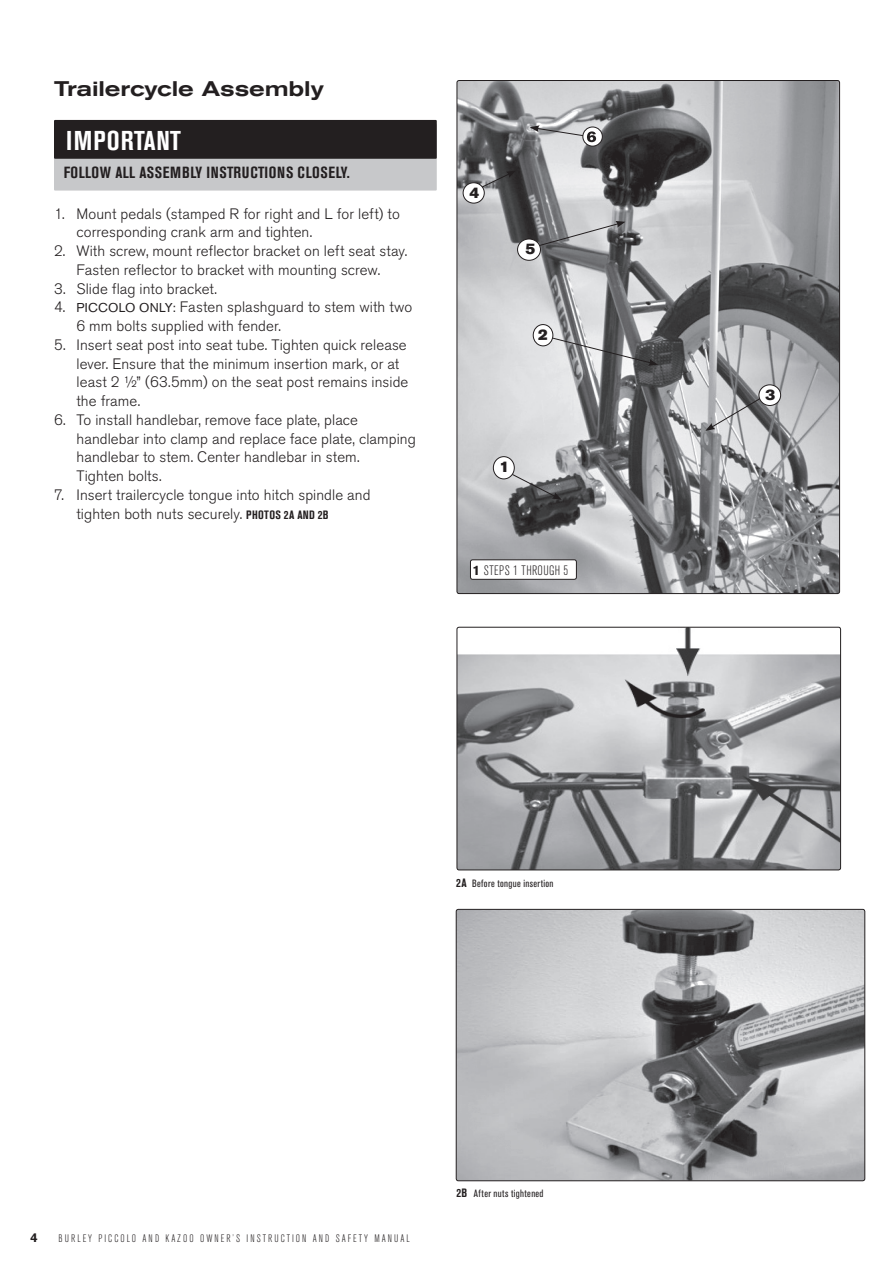
<style>
.page{position:relative;width:893px;height:1263px;background:#fff}
.page>*{position:absolute;margin:0;border:0;box-sizing:border-box;transform-origin:0 0}
.t1{font:700 condensed 27px "Akzidenz Grotesk BE";letter-spacing:.03em;color:#fff}
.t2{font:500 expanded 21px "Akzidenz Grotesk BE";letter-spacing:-.005em;color:#231f20}
.t3{font:700 condensed 16.05px "Akzidenz Grotesk BE";letter-spacing:.04em;color:#231f20}
.t4{font:300 15px/18.8px "Akzidenz Grotesk BE";letter-spacing:.005em;color:#231f20}
.t5{font:15px "Akzidenz Grotesk BE Super";color:#231f20}
.t6{font:300 condensed 13.5px "Akzidenz Grotesk BE";letter-spacing:.03em;color:#231f20}
.t7{font:700 condensed 12px "Akzidenz Grotesk BE";color:#231f20}
.t8{font:300 condensed 10.8px "Akzidenz Grotesk BE";letter-spacing:.18em;color:#231f20}
.t9{font:condensed 10.5px "Akzidenz Grotesk BE";letter-spacing:.035em;color:#231f20}
.s1{font-weight:400;font-size:12.75px}
.s2{font-weight:700;font-stretch:condensed;font-size:12px}
.s3{font-weight:700;font-stretch:normal}
.s4{font-weight:700;font-size:12px}
</style>
<div class="page">
<img style="left:457px;top:627px;width:384px;height:243px;border-radius:2px">
<div style="left:457px;top:627px;width:384px;height:243px;border:1px solid #231f20;border-radius:2px"></div>
<img style="left:458px;top:80px;width:382px;height:513px;border-radius:2px">
<div style="left:470px;top:560px;width:106px;height:19px;background:#fff;border-radius:2px"></div>
<div style="left:470px;top:559px;width:107px;height:21px;border:1px solid #231f20;border-radius:2px"></div>
<svg style="left:531px;top:221px;width:94px;height:28px;background:#919294"></svg>
<svg style="left:506px;top:471px;width:56px;height:29px;background:#8d8e90"></svg>
<svg style="left:705px;top:395px;width:60px;height:36px;background:#acadaf"></svg>
<div style="left:493px;top:457px;width:21px;height:22px;background:#fff;border-radius:50%"></div>
<div style="left:493px;top:456px;width:22px;height:23px;border:1px solid #231f20;border-radius:50%"></div>
<svg style="left:533px;top:324px;width:20px;height:22px"></svg>
<div style="left:533px;top:324px;width:20px;height:22px;border:1px solid #231f20;border-radius:50%"></div>
<div style="left:759px;top:385px;width:22px;height:20px;background:#fff;border-radius:50%"></div>
<div style="left:759px;top:384px;width:22px;height:22px;border:1px solid #231f20;border-radius:50%"></div>
<svg style="left:467px;top:171px;width:49px;height:24px"></svg>
<div style="left:463px;top:183px;width:21px;height:20px;background:#fff;border-radius:50%"></div>
<div style="left:463px;top:182px;width:22px;height:21px;border:1px solid #231f20;border-radius:50%"></div>
<div style="left:518px;top:239px;width:22px;height:21px;background:#fff;border-radius:50%"></div>
<div style="left:517px;top:239px;width:24px;height:22px;border:1px solid #231f20;border-radius:50%"></div>
<svg style="left:583px;top:127px;width:19px;height:19px"></svg>
<svg style="left:530px;top:125px;width:66px;height:17px"></svg>
<div style="left:582px;top:127px;width:21px;height:19px;border:1px solid #231f20;border-radius:50%"></div>
<img style="left:456px;top:909px;width:409px;height:272px;border-radius:2px">
<div style="left:456px;top:909px;width:409px;height:272px;border:1px solid #231f20;border-radius:2px"></div>
<div style="left:54px;top:124px;width:383px;height:67px;background:#c7c8ca"></div>
<div style="left:54px;top:120px;width:383px;height:39px;background:#231f20"></div>
<svg style="left:538px;top:329px;width:120px;height:37px;background:#9e9fa0"></svg>
<h2 class="t2" style="left:54px;top:76px;width:271px">Trailercycle Assembly</h2>
<h1 class="t1" style="left:66px;top:125px;width:116px">IMPORTANT</h1>
<p class="t3" style="left:64px;top:163px;width:287px">FOLLOW ALL ASSEMBLY INSTRUCTIONS CLOSELY.</p>
<p class="t4" style="left:76px;top:204px;width:325px;text-indent:-22px">1. Mount pedals (stamped R for right and L for left) to corresponding crank arm and tighten.</p>
<p class="t4" style="left:54px;top:242px;width:355px;text-align:center">2. With screw, mount reflector bracket on left seat stay.<br>Fasten reflector to bracket with mounting screw.</p>
<p class="t4" style="left:54px;top:279px;width:164px">3. Slide flag into bracket.</p>
<p class="t4" style="left:76px;top:298px;width:337px;text-indent:-22px">4. <span class="s1">PICCOLO ONLY:</span> Fasten splashguard to stem with two<br>6 mm bolts supplied with fender.</p>
<p class="t4" style="left:76px;top:336px;width:333px;text-indent:-22px">5. Insert seat post into seat tube. Tighten quick release lever. Ensure that the minimum insertion mark, or at least 2 ½” (63.5mm) on the seat post remains inside the frame.</p>
<p class="t4" style="left:76px;top:411px;width:341px;text-indent:-22px">6. To install handlebar, remove face plate, place handlebar into clamp and replace face plate, clamping handlebar to stem. Center handlebar in stem.<br>Tighten bolts.</p>
<p class="t4" style="left:76px;top:486px;width:296px;text-indent:-22px">7. Insert trailercycle tongue into hitch spindle and tighten both nuts securely. <span class="s2">PHOTOS</span></p>
<p class="t7" style="left:284px;top:508px;width:46px">2A AND 2B</p>
<p class="t5" style="left:469px;top:184px;width:11px">4</p>
<p class="t5" style="left:526px;top:240px;width:11px">5</p>
<p class="t5" style="left:499px;top:457px;width:11px">1</p>
<p class="t6" style="left:472px;top:563px;width:98px"><span class="s3">1</span> STEPS 1 THROUGH 5</p>
<p class="t9" style="left:456px;top:877px;width:99px"><span class="s4">2A</span> Before tongue insertion</p>
<p class="t8" style="left:58px;top:1232px;width:353px">BURLEY PICCOLO AND KAZOO OWNER’S INSTRUCTION AND SAFETY MANUAL</p>
<p class="t9" style="left:456px;top:1188px;width:89px"><span class="s4">2B</span> After nuts tightened</p>
<p class="t5" style="left:765px;top:386px;width:11px">3</p>
</div>
